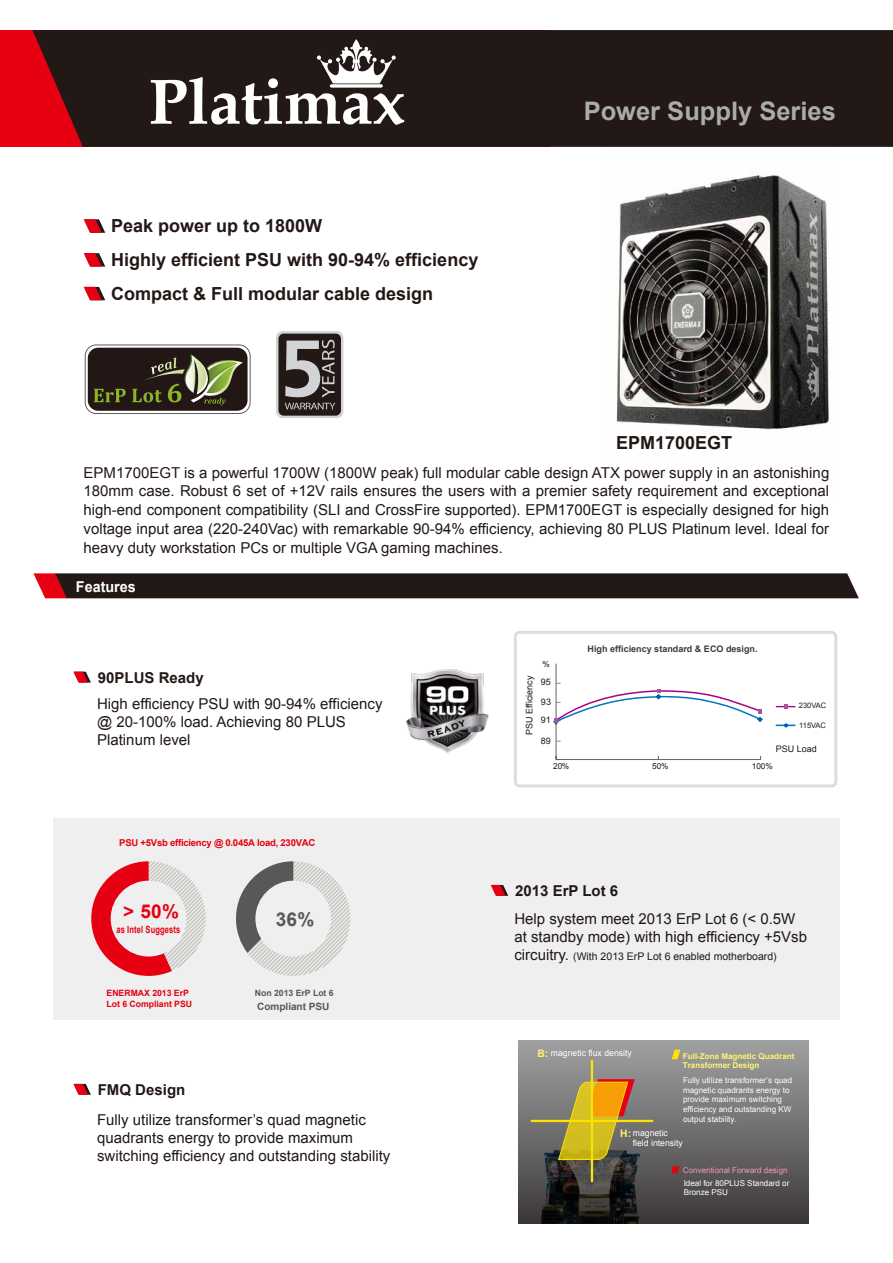
<style>
.page{position:relative;width:893px;height:1263px;background:#fff}
.page>*{position:absolute;margin:0;border:0;box-sizing:border-box;transform-origin:0 0}
.t1{font:700 25.5px "Arial";color:#aaabab}
.t2{font:700 19.05px "Arial";color:#e60012}
.t3{font:700 19.05px "Arial";color:#595757}
.t4{font:700 18px/34px "Arial";color:#221815}
.t5{font:15px/18px "Arial";color:#221815}
.t6{font:700 15px "Arial";color:#221815}
.t7{font:700 15px "Arial";color:#fff;scale:.96 1}
.t8{font:10.5px "Arial";color:#221815}
.t9{font:700 10.2px "Arial";color:#fff56e}
.t10{font:700 10.05px "Arial";letter-spacing:.02em;color:#e60012;scale:.75 1}
.t11{font:700 10.05px "Arial";letter-spacing:-.005em;color:#595757}
.t12{font:700 9.45px "Arial";letter-spacing:-.025em;color:#e60012}
.t13{font:700 9px "Arial";color:#3e3a39}
.t14{font:9px/19.6px "Arial";color:#221815}
.t15{font:8.7px/10.4px "Arial";color:#fff}
.t16{font:700 8.7px/10.5px "Arial";letter-spacing:-.005em;color:#e60012}
.t17{font:700 8.7px "Arial";letter-spacing:-.005em;color:#595757}
.t18{font:8.25px "Arial";letter-spacing:-.01em;color:#221815}
.t19{font:8.1px/9.6px "Arial";color:#fff}
.t20{font:700 8.1px/9.6px "Arial";color:#fff56e}
.t21{font:8.1px "Arial";color:#f097be}
.t22{font:7.5px "Arial";color:#221815}
.s1{font-size:15px}
</style>
<div class="page">
<div style="left:0;top:30px;width:550px;height:117px;background:#e60012"></div>
<div style="left:33px;top:30px;width:860px;height:117px;background:#221815"></div>
<img style="left:616px;top:174px;width:213px;height:256px">
<div style="left:53px;top:819px;width:787px;height:201px;background:#efefef"></div>
<svg style="left:33px;top:573px;width:826px;height:25px;background:#2d1e1c"></svg>
<svg style="left:84px;top:219px;width:21px;height:14px"></svg>
<svg style="left:84px;top:253px;width:21px;height:14px"></svg>
<svg style="left:84px;top:287px;width:21px;height:13px"></svg>
<svg style="left:491px;top:885px;width:17px;height:11px"></svg>
<svg style="left:73px;top:672px;width:18px;height:10px"></svg>
<div style="left:85px;top:344px;width:166px;height:70px;border:1px solid #5e5d5d;border-radius:11px"></div>
<div style="left:88px;top:348px;width:160px;height:63px;background:#221714;border-radius:11px"></div>
<svg style="left:94px;top:389px;width:32px;height:13px"></svg>
<svg style="left:132px;top:354px;width:111px;height:51px"></svg>
<svg style="left:73px;top:1084px;width:18px;height:11px"></svg>
<svg style="left:518px;top:1041px;width:291px;height:183px;background:#6b6a6a"></svg>
<hr style="left:531px;top:1120px;width:122px;height:2px;background:#ffe200">
<hr style="left:591px;top:1060px;width:2px;height:122px;background:#ffe200">
<svg style="left:532px;top:1079px;width:125px;height:115px;background:#837446"></svg>
<svg style="left:672px;top:1049px;width:8px;height:10px"></svg>
<svg style="left:672px;top:1166px;width:7px;height:7px"></svg>
<svg style="left:151px;top:39px;width:253px;height:86px;background:#58514e"></svg>
<svg style="left:330px;top:84px;width:53px;height:4px"></svg>
<svg style="left:91px;top:861px;width:115px;height:115px"></svg>
<svg style="left:236px;top:861px;width:114px;height:115px"></svg>
<div style="left:514px;top:631px;width:323px;height:156px;border:3px solid #dcdddd;border-radius:4px"></div>
<hr style="left:556px;top:664px;width:1px;height:95px;background:#656464">
<hr style="left:556px;top:759px;width:205px;height:1px;background:#656464">
<svg style="left:776px;top:704px;width:19px;height:5px"></svg>
<svg style="left:776px;top:723px;width:19px;height:5px"></svg>
<svg style="left:276px;top:331px;width:67px;height:87px;background:#645f5e"></svg>
<img style="left:406px;top:669px;width:83px;height:85px">
<svg style="left:553px;top:683px;width:210px;height:42px"></svg>
<p class="t4" style="left:111px;top:210px;width:369px">Peak power up to 1800W<br>Highly efficient PSU with 90-94% efficiency<br>Compact &amp; Full modular cable design</p>
<h1 class="t1" style="left:584px;top:94px;width:254px">Power Supply Series</h1>
<p class="t4" style="left:616px;top:426px;width:118px">EPM1700EGT</p>
<p class="t5" style="left:84px;top:463px;width:747px;line-height:18.8px;text-align:justify">EPM1700EGT is a powerful 1700W (1800W peak) full modular cable design ATX power supply in an astonishing 180mm case. Robust 6 set of +12V rails ensures the users with a premier safety requirement and exceptional high-end component compatibility (SLI and CrossFire supported). EPM1700EGT is especially designed for high voltage input area (220-240Vac) with remarkable 90-94% efficiency, achieving 80 PLUS Platinum level. Ideal for heavy duty workstation PCs or multiple VGA gaming machines.</p>
<p class="t7" style="left:76px;top:577px;width:64px">Features</p>
<p class="t6" style="left:98px;top:668px;width:107px">90PLUS Ready</p>
<p class="t5" style="left:97px;top:695px;width:287px">High efficiency PSU with 90-94% efficiency @ 20-100% load. Achieving 80 PLUS<br>Platinum level</p>
<p class="t12" style="left:119px;top:837px;width:198px">PSU +5Vsb efficiency @ 0.045A load, 230VAC</p>
<p class="t2" style="left:123px;top:898px;width:57px">&gt; 50%</p>
<p class="t10" style="left:116px;top:923px;width:87px">as Intel Suggests</p>
<p class="t16" style="left:107px;top:988px;width:87px">ENERMAX 2013 ErP<br>Lot 6 Compliant PSU</p>
<p class="t3" style="left:276px;top:906px;width:40px">36%</p>
<p class="t17" style="left:255px;top:987px;width:80px">Non 2013 ErP Lot 6</p>
<p class="t11" style="left:257px;top:999px;width:74px">Compliant PSU</p>
<p class="t6" style="left:98px;top:1080px;width:89px">FMQ Design</p>
<p class="t5" style="left:97px;top:1111px;width:295px">Fully utilize transformer’s quad magnetic quadrants energy to provide maximum switching efficiency and outstanding stability</p>
<p class="t18" style="left:543px;top:659px;width:9px">%</p>
<p class="t14" style="left:520px;top:735px;width:61px;rotate:-90deg">PSU Efficiency</p>
<p class="t14" style="left:541px;top:672px;width:12px">95<br>93</p>
<p class="t14" style="left:541px;top:710px;width:12px">91</p>
<p class="t14" style="left:541px;top:731px;width:12px">89</p>
<p class="t13" style="left:588px;top:643px;width:172px">High efficiency standard &amp; ECO design.</p>
<p class="t22" style="left:799px;top:700px;width:29px">230VAC</p>
<p class="t22" style="left:799px;top:720px;width:28px">115VAC</p>
<p class="t14" style="left:776px;top:739px;width:43px">PSU Load</p>
<p class="t18" style="left:553px;top:761px;width:17px">20%</p>
<p class="t18" style="left:652px;top:761px;width:18px">50%</p>
<p class="t18" style="left:752px;top:761px;width:22px">100%</p>
<p class="t6" style="left:515px;top:881px;width:105px">2013 ErP Lot 6</p>
<p class="t5" style="left:514px;top:910px;width:294px">Help system meet 2013 ErP Lot 6 (&lt; 0.5W at standby mode) with high efficiency +5Vsb</p>
<p class="t8" style="left:514px;top:950px;width:264px"><span class="s1">circuitry.</span> (With 2013 ErP Lot 6 enabled motherboard)</p>
<p class="t9" style="left:537px;top:1046px;width:12px">B:</p>
<p class="t15" style="left:551px;top:1048px;width:82px">magnetic flux density</p>
<p class="t20" style="left:683px;top:1051px;width:113px">Full-Zone Magnetic Quadrant<br>Transformer Design</p>
<p class="t19" style="left:683px;top:1075px;width:111px">Fully utilize transformer’s quad magnetic quadrants energy to provide maximum switching efficiency and outstanding KW output stability.</p>
<p class="t9" style="left:620px;top:1126px;width:12px">H:</p>
<p class="t15" style="left:633px;top:1127px;width:52px">magnetic field intensity</p>
<p class="t21" style="left:683px;top:1164px;width:106px">Conventional Forward design</p>
<p class="t19" style="left:684px;top:1178px;width:107px">Ideal for 80PLUS Standard or<br>Bronze PSU</p>
</div>
